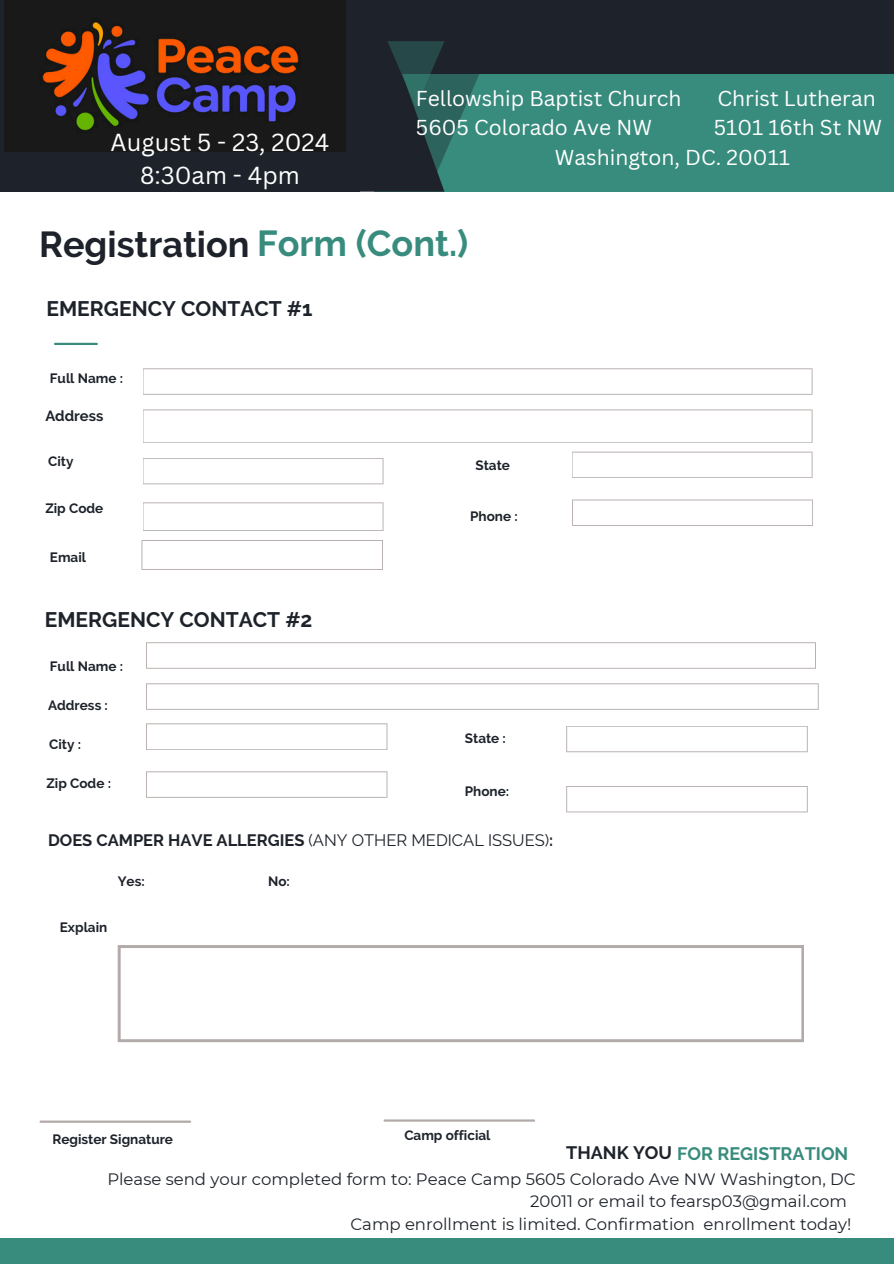
<style>
.page{position:relative;width:894px;height:1264px;background:#fff}
.page>*{position:absolute;margin:0;border:0;box-sizing:border-box;transform-origin:0 0}
.t1{font:700 36px "Raleway";color:#1e232b}
.t2{font:24px/32.7px "Canva Sans";color:#fff;text-align:center}
.t3{font:21px/29.2px "Canva Sans";color:#fff}
.t4{font:700 21px "Raleway";color:#1e232b}
.t5{font:700 18px "Raleway";color:#388c7d}
.t6{font:16.5px/22.5px "Montserrat";color:#1e232b}
.t7{font:700 16.5px "Raleway";color:#1e232b}
.t8{font:700 14.7px "Raleway";color:#1e232b}
.t9{font:700 13.5px "Raleway";color:#1e232b}
.s1{color:#388c7d}
.s2{font-weight:400}
.s3{color:#1e232b}
</style>
<div class="page">
<div style="left:0;top:1238px;width:893px;height:25px;background:#388c7d"></div>
<div style="left:0;top:0;width:893px;height:175px;background:#1e232b"></div>
<div style="left:374px;top:74px;width:519px;height:118px;background:#388c7d"></div>
<div style="left:0;top:63px;width:359px;height:129px;background:#1e232b"></div>
<hr style="left:55px;top:343px;width:42px;height:2px;background:#388c7d">
<svg style="left:359px;top:41px;width:120px;height:151px"></svg>
<hr style="left:41px;top:1120px;width:149px;height:2px;background:#b2aaa8">
<hr style="left:384px;top:1119px;width:150px;height:2px;background:#b2aaa8">
<svg style="left:141px;top:540px;width:242px;height:30px"></svg>
<svg style="left:146px;top:723px;width:241px;height:27px"></svg>
<svg style="left:566px;top:726px;width:241px;height:26px"></svg>
<svg style="left:566px;top:786px;width:241px;height:26px"></svg>
<svg style="left:143px;top:368px;width:669px;height:27px"></svg>
<svg style="left:572px;top:451px;width:240px;height:27px"></svg>
<svg style="left:572px;top:499px;width:240px;height:27px"></svg>
<svg style="left:143px;top:458px;width:240px;height:26px"></svg>
<svg style="left:146px;top:683px;width:672px;height:26px"></svg>
<img style="left:4px;top:0;width:341px;height:152px">
<svg style="left:146px;top:642px;width:669px;height:26px"></svg>
<svg style="left:146px;top:771px;width:241px;height:26px"></svg>
<svg style="left:118px;top:945px;width:686px;height:97px"></svg>
<svg style="left:143px;top:409px;width:669px;height:34px"></svg>
<svg style="left:143px;top:502px;width:240px;height:29px"></svg>
<h6 class="t2" style="left:111px;top:125px;width:220px">August 5 - 23, 2024<br>8:30am - 4pm</h6>
<h5 class="t3" style="left:416px;top:83px;width:267px">Fellowship Baptist Church</h5>
<h5 class="t3" style="left:717px;top:83px;width:160px">Christ Lutheran</h5>
<h5 class="t3" style="left:416px;top:113px;width:237px">5605 Colorado Ave NW</h5>
<h5 class="t3" style="left:555px;top:113px;width:328px;text-indent:159px">5101 16th St NW<br>Washington, DC. 20011</h5>
<p class="t1" style="left:39px;top:223px;width:430px">Registration <span class="s1">Form (Cont.)</span></p>
<p class="t4" style="left:46px;top:296px;width:267px">EMERGENCY CONTACT #1</p>
<p class="t9" style="left:50px;top:370px;width:75px">Full Name :</p>
<p class="t8" style="left:45px;top:407px;width:59px">Address</p>
<p class="t9" style="left:48px;top:453px;width:27px">City</p>
<h2 class="t9" style="left:45px;top:500px;width:59px">Zip Code</h2>
<h4 class="t9" style="left:50px;top:549px;width:38px">Email</h4>
<p class="t4" style="left:45px;top:607px;width:269px">EMERGENCY CONTACT #2</p>
<p class="t9" style="left:50px;top:658px;width:75px">Full Name :</p>
<p class="t9" style="left:48px;top:697px;width:61px">Address :</p>
<h1 class="t9" style="left:49px;top:736px;width:33px">City :</h1>
<h1 class="t9" style="left:46px;top:775px;width:66px">Zip Code :</h1>
<p class="t9" style="left:475px;top:457px;width:36px">State</p>
<h3 class="t9" style="left:470px;top:508px;width:49px">Phone :</h3>
<p class="t9" style="left:465px;top:730px;width:43px">State :</p>
<h3 class="t9" style="left:464px;top:783px;width:46px">Phone:</h3>
<p class="t7" style="left:48px;top:830px;width:506px">DOES CAMPER HAVE ALLERGIES <span class="s2">(ANY OTHER MEDICAL ISSUES)</span>:</p>
<p class="t9" style="left:118px;top:873px;width:29px">Yes:</p>
<p class="t9" style="left:268px;top:873px;width:23px">No:</p>
<h5 class="t9" style="left:60px;top:919px;width:49px">Explain</h5>
<p class="t9" style="left:52px;top:1131px;width:122px">Register Signature</p>
<p class="t9" style="left:404px;top:1127px;width:88px">Camp official</p>
<p class="t5" style="left:566px;top:1142px;width:283px"><span class="s3">THANK YOU</span> FOR REGISTRATION</p>
<p class="t6" style="left:530px;top:1167px;width:327px;text-indent:-422px">Please send your completed form to: Peace Camp 5605 Colorado Ave NW Washington, DC<br>20011 or email to fearsp03@gmail.com</p>
<p class="t6" style="left:350px;top:1212px;width:502px">Camp enrollment is limited. Confirmation enrollment today!</p>
</div>
